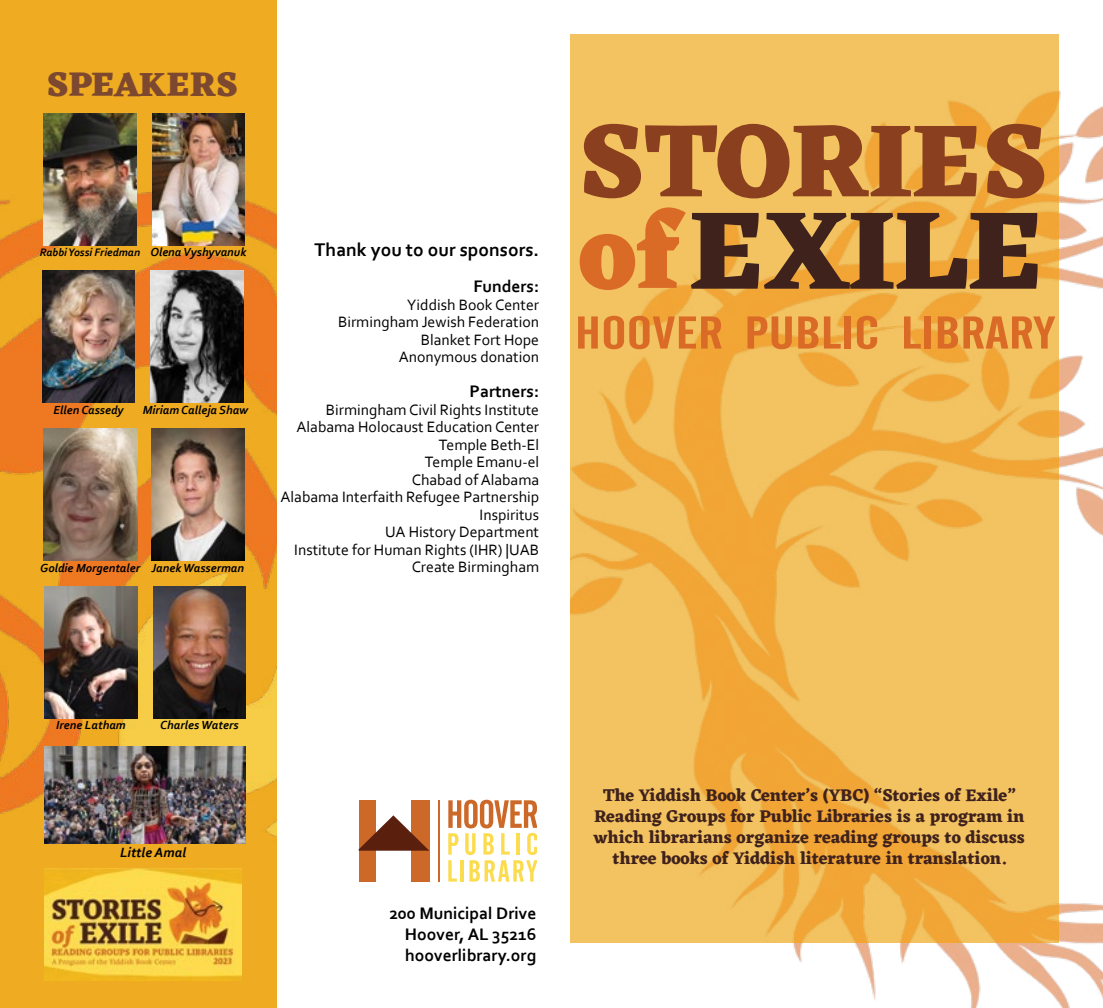
<style>
.page{position:relative;width:1103px;height:1008px;background:#fff}
.page>*{position:absolute;margin:0;border:0;box-sizing:border-box;transform-origin:0 0}
.t1{font:800 113.75px "Eczar";color:#40221d}
.t2{font:800 105.52px "Eczar";letter-spacing:-.005em;color:#8a3f1e}
.t3{font:45.5px "Alternate Gothic No 2 BT";color:#da6b27;scale:1.33 1}
.t4{font:800 35px "Eczar";color:#7d4830}
.t5{font:700 19.25px "Corbel";color:#000}
.t6{font:700 17.5px/21px "Eczar";color:#40221d;text-align:center}
.t7{font:700 17.5px/21px "Corbel";color:#000;text-align:justify}
.t8{font:15.75px/17.5px "Corbel";color:#000;text-align:right}
.t9{font:italic 700 14px "Corbel";color:#000}
.t10{font:italic 700 12.25px "Corbel";color:#000}
.t11{font:italic 700 11.38px "Corbel";color:#000}
.s1{font-size:12.25px}
.s2{font-size:107.1px;color:#da6b27}
</style>
<div class="page">
<img style="left:570px;top:34px;width:532px;height:974px">
<div style="left:0;top:0;width:276px;height:1008px;background:#efab21"></div>
<img style="left:0;top:183px;width:276px;height:654px">
<svg style="left:570px;top:35px;width:488px;height:908px;background:#f2bb55"></svg>
<img style="left:151px;top:271px;width:92px;height:132px">
<img style="left:42px;top:271px;width:93px;height:132px">
<img style="left:151px;top:429px;width:93px;height:132px">
<img style="left:43px;top:429px;width:94px;height:132px">
<img style="left:45px;top:587px;width:92px;height:132px">
<img style="left:153px;top:587px;width:93px;height:132px">
<img style="left:45px;top:869px;width:196px;height:111px">
<div style="left:411px;top:800px;width:18px;height:82px;background:#cc6828"></div>
<div style="left:358px;top:800px;width:17px;height:82px;background:#cc6828"></div>
<svg style="left:358px;top:815px;width:71px;height:36px"></svg>
<hr style="left:438px;top:800px;width:1px;height:82px;background:#cc6828">
<svg style="left:448px;top:800px;width:88px;height:82px"></svg>
<img style="left:44px;top:746px;width:202px;height:98px">
<img style="left:152px;top:113px;width:93px;height:132px">
<img style="left:44px;top:113px;width:92px;height:132px">
<h3 class="t4" style="left:47px;top:63px;width:193px">SPEAKERS</h3>
<p class="t11" style="left:40px;top:245px;width:208px">Rabbi Yossi Friedman <span class="s1">Olena Vyshyvanuk</span></p>
<p class="t10" style="left:53px;top:403px;width:72px">Ellen Cassedy</p>
<p class="t10" style="left:143px;top:403px;width:107px">Miriam Calleja Shaw</p>
<p class="t10" style="left:40px;top:560px;width:205px">Goldie Morgentaler Janek Wasserman</p>
<p class="t5" style="left:314px;top:237px;width:226px">Thank you to our sponsors.</p>
<p class="t7" style="left:473px;top:275px;width:67px">Funders:</p>
<p class="t8" style="left:338px;top:295px;width:203px">Yiddish Book Center<br>Birmingham Jewish Federation<br>Blanket Fort Hope<br>Anonymous donation</p>
<p class="t7" style="left:469px;top:380px;width:71px">Partners:</p>
<p class="t8" style="left:280px;top:400px;width:260px">Birmingham Civil Rights Institute<br>Alabama Holocaust Education Center<br>Temple Beth-El<br>Temple Emanu-el<br>Chabad of Alabama<br>Alabama Interfaith Refugee Partnership<br>Inspiritus<br>UA History Department<br>Institute for Human Rights (IHR) |UAB<br>Create Birmingham</p>
<h2 class="t2" style="left:579px;top:98px;width:470px">STORIES</h2>
<h1 class="t1" style="left:579px;top:183px;width:466px"><span class="s2">of</span>EXILE</h1>
<h3 class="t3" style="left:574px;top:307px;width:362px">HOOVER PUBLIC LIBRARY</h3>
<p class="t10" style="left:56px;top:718px;width:71px">Irene Latham</p>
<p class="t10" style="left:160px;top:718px;width:80px">Charles Waters</p>
<p class="t9" style="left:120px;top:843px;width:68px">Little Amal</p>
<p class="t7" style="left:405px;top:902px;width:133px;text-indent:-15px">200 Municipal Drive Hoover, AL 35216 hooverlibrary.org</p>
<p class="t6" style="left:594px;top:784px;width:432px">The Yiddish Book Center’s (YBC) “Stories of Exile” Reading Groups for Public Libraries is a program in which librarians organize reading groups to discuss three books of Yiddish literature in translation.</p>
</div>
